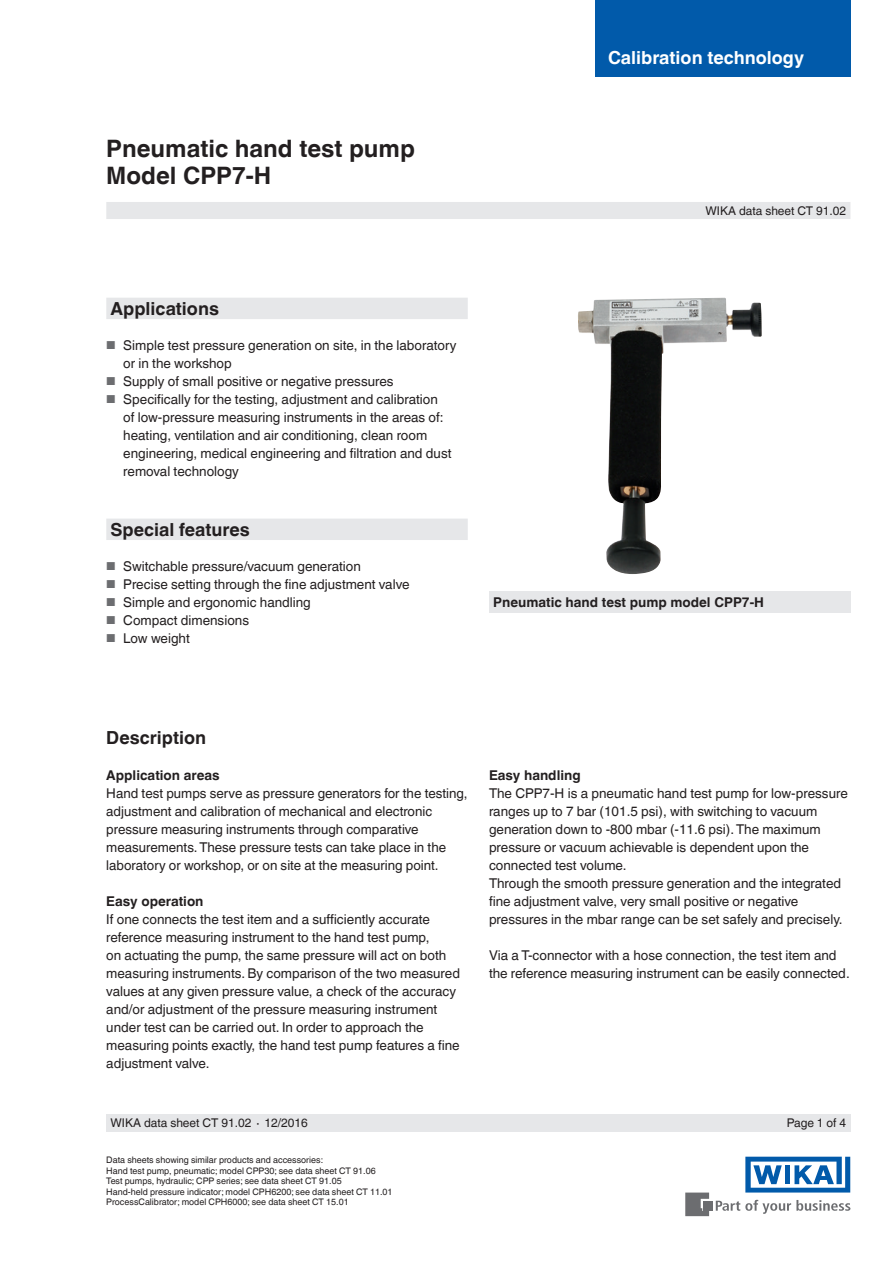
<style>
.page{position:relative;width:893px;height:1263px;background:#fff}
.page>*{position:absolute;margin:0;border:0;box-sizing:border-box;transform-origin:0 0}
.t1{font:700 24px/27px "Helvetica World";color:#231f20}
.t2{font:700 18px "Helvetica World";color:#231f20}
.t3{font:700 18px "Helvetica World";color:#fff}
.t4{font:13.5px/18px "Helvetica World";color:#231f20}
.t5{font:700 13.5px "Helvetica World";color:#231f20}
.t6{font:12px "Helvetica World";color:#231f20}
.t7{font:9px/10.5px "Helvetica World";color:#231f20}
.s1{font-size:11.55px;color:#6c6d70}
</style>
<div class="page">
<svg style="left:716px;top:1200px;width:134px;height:14px"></svg>
<div style="left:703px;top:1201px;width:9px;height:9px;background:#6c6d70"></div>
<svg style="left:685px;top:1192px;width:24px;height:24px"></svg>
<svg style="left:745px;top:1157px;width:105px;height:35px"></svg>
<div style="left:595px;top:0;width:255px;height:77px;background:#015aaa"></div>
<div style="left:106px;top:202px;width:744px;height:17px;background:#e6e7e9"></div>
<div style="left:106px;top:1114px;width:744px;height:17px;background:#e6e7e9"></div>
<div style="left:489px;top:591px;width:361px;height:21px;background:#e6e7e9"></div>
<img style="left:578px;top:298px;width:184px;height:276px">
<svg style="left:106px;top:298px;width:362px;height:242px"></svg>
<h1 class="t1" style="left:106px;top:135px;width:310px">Pneumatic hand test pump<br>Model CPP7-H</h1>
<h2 class="t3" style="left:608px;top:47px;width:197px">Calibration technology</h2>
<p class="t6" style="left:705px;top:204px;width:142px">WIKA data sheet CT 91.02</p>
<h2 class="t2" style="left:111px;top:298px;width:110px">Applications</h2>
<p class="t4" style="left:123px;top:336px;width:335px;text-indent:-17px"><span class="s1">■</span> Simple test pressure generation on site, in the laboratory or in the workshop</p>
<p class="t4" style="left:106px;top:372px;width:289px"><span class="s1">■</span> Supply of small positive or negative pressures</p>
<p class="t4" style="left:123px;top:390px;width:330px;text-indent:-17px"><span class="s1">■</span> Specifically for the testing, adjustment and calibration of low-pressure measuring instruments in the areas of: heating, ventilation and air conditioning, clean room engineering, medical engineering and filtration and dust removal technology</p>
<h2 class="t2" style="left:111px;top:519px;width:141px">Special features</h2>
<p class="t4" style="left:106px;top:557px;width:256px"><span class="s1">■</span> Switchable pressure/vacuum generation</p>
<p class="t4" style="left:106px;top:575px;width:305px"><span class="s1">■</span> Precise setting through the fine adjustment valve</p>
<p class="t4" style="left:106px;top:593px;width:206px"><span class="s1">■</span> Simple and ergonomic handling</p>
<p class="t4" style="left:106px;top:611px;width:144px"><span class="s1">■</span> Compact dimensions</p>
<p class="t4" style="left:106px;top:629px;width:85px"><span class="s1">■</span> Low weight</p>
<p class="t5" style="left:493px;top:594px;width:272px">Pneumatic hand test pump model CPP7-H</p>
<h2 class="t2" style="left:106px;top:728px;width:101px">Description</h2>
<p class="t5" style="left:106px;top:768px;width:115px">Application areas</p>
<p class="t4" style="left:106px;top:785px;width:363px">Hand test pumps serve as pressure generators for the testing, adjustment and calibration of mechanical and electronic pressure measuring instruments through comparative measurements. These pressure tests can take place in the laboratory or workshop, or on site at the measuring point.</p>
<p class="t5" style="left:106px;top:894px;width:99px">Easy operation</p>
<p class="t4" style="left:106px;top:911px;width:355px">If one connects the test item and a sufficiently accurate reference measuring instrument to the hand test pump,<br>on actuating the pump, the same pressure will act on both measuring instruments. By comparison of the two measured values at any given pressure value, a check of the accuracy and/or adjustment of the pressure measuring instrument under test can be carried out. In order to approach the measuring points exactly, the hand test pump features a fine adjustment valve.</p>
<p class="t5" style="left:489px;top:768px;width:93px">Easy handling</p>
<p class="t4" style="left:489px;top:785px;width:360px">The CPP7-H is a pneumatic hand test pump for low-pressure ranges up to 7 bar (101.5 psi), with switching to vacuum generation down to -800 mbar (-11.6 psi). The maximum pressure or vacuum achievable is dependent upon the connected test volume.<br>Through the smooth pressure generation and the integrated fine adjustment valve, very small positive or negative pressures in the mbar range can be set safely and precisely.</p>
<p class="t4" style="left:489px;top:947px;width:362px">Via a T-connector with a hose connection, the test item and the reference measuring instrument can be easily connected.</p>
<p class="t6" style="left:111px;top:1116px;width:199px">WIKA data sheet CT 91.02 ∙ 12/2016</p>
<p class="t6" style="left:787px;top:1116px;width:61px">Page 1 of 4</p>
<p class="t7" style="left:106px;top:1155px;width:288px">Data sheets showing similar products and accessories:<br>Hand test pump, pneumatic; model CPP30; see data sheet CT 91.06<br>Test pumps, hydraulic; CPP series; see data sheet CT 91.05<br>Hand-held pressure indicator; model CPH6200; see data sheet CT 11.01<br>ProcessCalibrator; model CPH6000; see data sheet CT 15.01</p>
</div>
